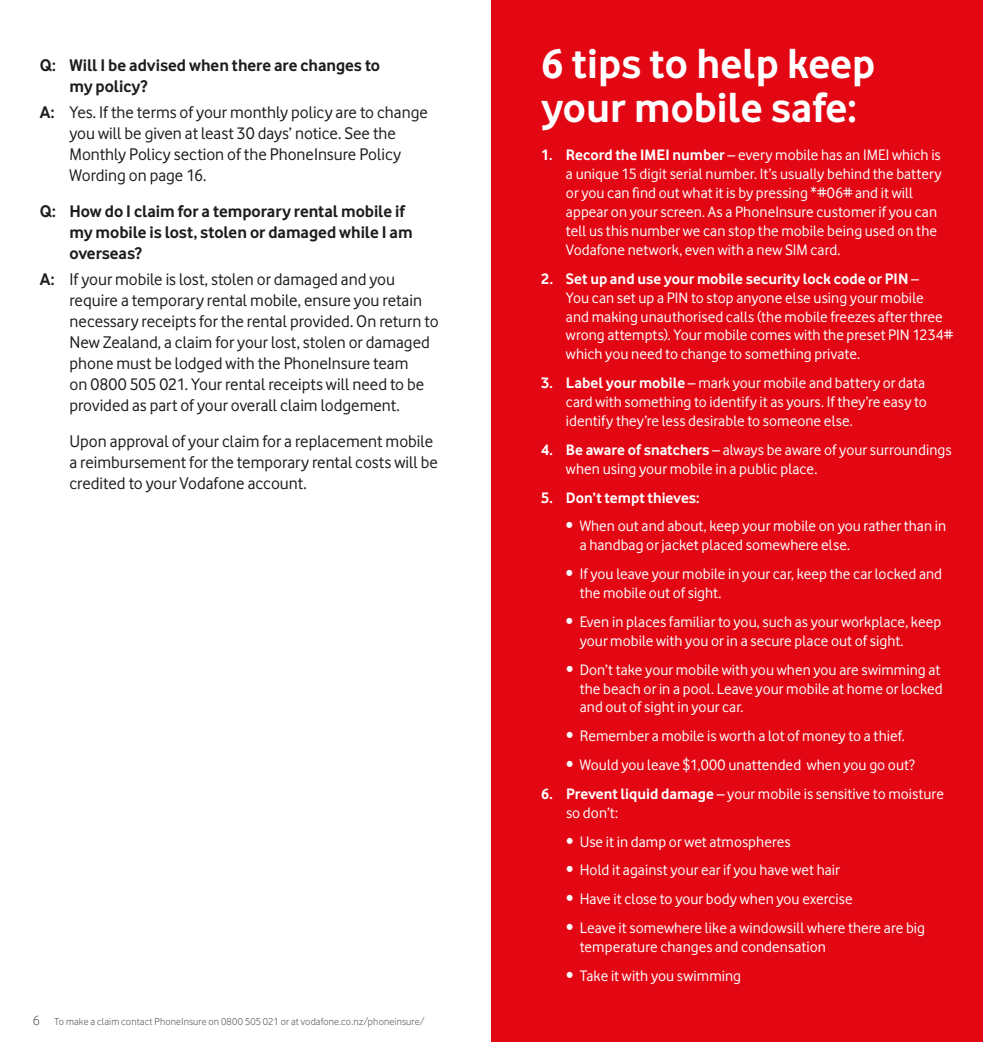
<style>
.page{position:relative;width:983px;height:1042px;background:#fff}
.page>*{position:absolute;margin:0;border:0;box-sizing:border-box;transform-origin:0 0}
.t1{font:700 43.75px/43.8px "Vodafone Rg";color:#fff}
.t2{font:17.5px/21px "Vodafone Rg";color:#1d1d1b}
.t3{font:700 17.5px/21px "Vodafone Rg";letter-spacing:-.005em;color:#1d1d1b}
.t4{font:15.75px/18.9px "Vodafone Rg";letter-spacing:.005em;color:#fff}
.t5{font:700 15.75px "Vodafone Rg";color:#fff}
.t6{font:10.5px "Vodafone Lt";letter-spacing:.015em;color:#4a4a49}
.s1{font-weight:700}
.s2{font-size:14px}
</style>
<div class="page">
<div style="left:491px;top:0;width:491px;height:1042px;background:#e30613"></div>
<p class="t3" style="left:69px;top:55px;width:312px;text-indent:-30px">Q: Will I be advised when there are changes to my policy?</p>
<p class="t2" style="left:69px;top:102px;width:360px;text-indent:-30px"><span class="s1">A:</span> Yes. If the terms of your monthly policy are to change you will be given at least 30 days’ notice. See the Monthly Policy section of the PhoneInsure Policy Wording on page 16.</p>
<p class="t3" style="left:69px;top:200px;width:344px;text-indent:-30px">Q: How do I claim for a temporary rental mobile if my mobile is lost, stolen or damaged while I am overseas?</p>
<p class="t2" style="left:69px;top:269px;width:370px;text-indent:-30px"><span class="s1">A:</span> If your mobile is lost, stolen or damaged and you require a temporary rental mobile, ensure you retain necessary receipts for the rental provided. On return to New Zealand, a claim for your lost, stolen or damaged phone must be lodged with the PhoneInsure team<br>on 0800 505 021. Your rental receipts will need to be provided as part of your overall claim lodgement.</p>
<p class="t2" style="left:69px;top:430px;width:370px">Upon approval of your claim for a replacement mobile a reimbursement for the temporary rental costs will be credited to your Vodafone account.</p>
<p class="t6" style="left:33px;top:1015px;width:393px"><span class="s2">6</span> To make a claim contact PhoneInsure on 0800 505 021 or at vodafone.co.nz/phoneinsure/</p>
<h1 class="t1" style="left:541px;top:41px;width:335px">6 tips to help keep your mobile safe:</h1>
<p class="t4" style="left:566px;top:146px;width:377px;text-indent:-25px"><span class="s1">1. Record the IMEI number</span> – every mobile has an IMEI which is a unique 15 digit serial number. It’s usually behind the battery or you can find out what it is by pressing *#06# and it will appear on your screen. As a PhoneInsure customer if you can tell us this number we can stop the mobile being used on the Vodafone network, even with a new SIM card.</p>
<p class="t4" style="left:566px;top:269px;width:388px;text-indent:-25px"><span class="s1">2. Set up and use your mobile security lock code or PIN</span> –<br>You can set up a PIN to stop anyone else using your mobile<br>and making unauthorised calls (the mobile freezes after three wrong attempts). Your mobile comes with the preset PIN 1234# which you need to change to something private.</p>
<p class="t4" style="left:565px;top:373px;width:362px;text-align:justify;text-indent:-25px"><span class="s1">3. Label your mobile</span> – mark your mobile and battery or data card with something to identify it as yours. If they’re easy to identify they’re less desirable to someone else.</p>
<p class="t4" style="left:565px;top:440px;width:387px;text-indent:-25px"><span class="s1">4. Be aware of snatchers</span> – always be aware of your surroundings when using your mobile in a public place.</p>
<p class="t5" style="left:541px;top:488px;width:160px">5. Don’t tempt thieves:</p>
<p class="t4" style="left:579px;top:516px;width:368px;text-indent:-14px">• When out and about, keep your mobile on you rather than in a handbag or jacket placed somewhere else.</p>
<p class="t4" style="left:579px;top:564px;width:364px;text-indent:-14px">• If you leave your mobile in your car, keep the car locked and the mobile out of sight.</p>
<p class="t4" style="left:579px;top:612px;width:363px;text-indent:-14px">• Even in places familiar to you, such as your workplace, keep your mobile with you or in a secure place out of sight.</p>
<p class="t4" style="left:579px;top:660px;width:364px;text-indent:-14px">• Don’t take your mobile with you when you are swimming at the beach or in a pool. Leave your mobile at home or locked and out of sight in your car.</p>
<p class="t4" style="left:566px;top:726px;width:340px">• Remember a mobile is worth a lot of money to a thief.</p>
<p class="t4" style="left:566px;top:755px;width:350px">• Would you leave $1,000 unattended when you go out?</p>
<p class="t4" style="left:566px;top:784px;width:379px;text-indent:-25px"><span class="s1">6. Prevent liquid damage</span> – your mobile is sensitive to moisture so don’t:</p>
<p class="t4" style="left:566px;top:832px;width:226px">• Use it in damp or wet atmospheres</p>
<p class="t4" style="left:566px;top:860px;width:275px">• Hold it against your ear if you have wet hair</p>
<p class="t4" style="left:566px;top:889px;width:288px">• Have it close to your body when you exercise</p>
<p class="t4" style="left:579px;top:918px;width:346px;text-indent:-14px">• Leave it somewhere like a windowsill where there are big temperature changes and condensation</p>
<p class="t4" style="left:566px;top:966px;width:176px">• Take it with you swimming</p>
</div>
